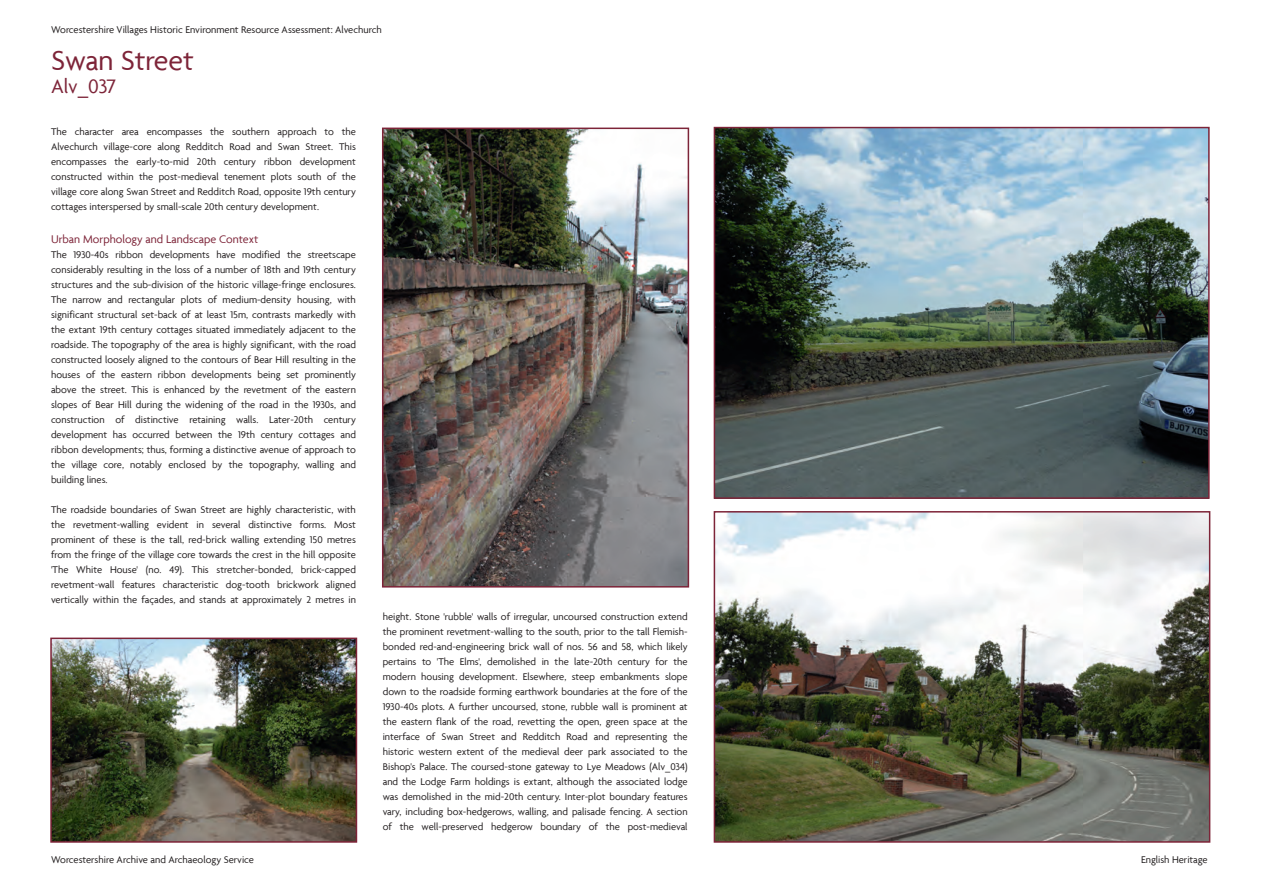
<style>
.page{position:relative;width:1263px;height:893px;background:#fff}
.page>*{position:absolute;margin:0;border:0;box-sizing:border-box;transform-origin:0 0}
.t1{font:30px "Agenda";color:#7d2438}
.t2{font:21px "Agenda";letter-spacing:-.02em;color:#7d2438}
.t3{font:12px "Agenda";color:#7d2438}
.t4{font:10.5px/15px "Agenda";color:#231f20;text-align:justify}
</style>
<div class="page">
<img style="left:717px;top:514px;width:490px;height:326px">
<div style="left:714px;top:511px;width:496px;height:332px;border:2px solid #7d2438"></div>
<img style="left:385px;top:131px;width:301px;height:454px">
<div style="left:382px;top:128px;width:307px;height:460px;border:2px solid #7d2438"></div>
<img style="left:53px;top:641px;width:301px;height:199px">
<div style="left:50px;top:638px;width:307px;height:205px;border:2px solid #7d2438"></div>
<img style="left:717px;top:130px;width:490px;height:366px">
<div style="left:714px;top:127px;width:496px;height:372px;border:2px solid #7d2438"></div>
<p class="t4" style="left:51px;top:22px;width:332px">Worcestershire Villages Historic Environment Resource Assessment: Alvechurch</p>
<p class="t1" style="left:51px;top:43px;width:144px">Swan Street</p>
<p class="t2" style="left:51px;top:74px;width:67px">Alv_037</p>
<p class="t4" style="left:51px;top:124px;width:306px">The character area encompasses the southern approach to the Alvechurch village-core along Redditch Road and Swan Street. This encompasses the early-to-mid 20th century ribbon development constructed within the post-medieval tenement plots south of the village core along Swan Street and Redditch Road, opposite 19th century cottages interspersed by small-scale 20th century development.</p>
<p class="t3" style="left:51px;top:232px;width:209px">Urban Morphology and Landscape Context</p>
<p class="t4" style="left:51px;top:247px;width:306px">The 1930-40s ribbon developments have modified the streetscape considerably resulting in the loss of a number of 18th and 19th century structures and the sub-division of the historic village-fringe enclosures.<br>The narrow and rectangular plots of medium-density housing, with significant structural set-back of at least 15m, contrasts markedly with the extant 19th century cottages situated immediately adjacent to the roadside. The topography of the area is highly significant, with the road constructed loosely aligned to the contours of Bear Hill resulting in the houses of the eastern ribbon developments being set prominently above the street. This is enhanced by the revetment of the eastern slopes of Bear Hill during the widening of the road in the 1930s, and construction of distinctive retaining walls. Later-20th century development has occurred between the 19th century cottages and ribbon developments; thus, forming a distinctive avenue of approach to the village core, notably enclosed by the topography, walling and building lines.</p>
<p class="t4" style="left:51px;top:502px;width:306px">The roadside boundaries of Swan Street are highly characteristic, with the revetment-walling evident in several distinctive forms. Most prominent of these is the tall, red-brick walling extending 150 metres from the fringe of the village core towards the crest in the hill opposite 'The White House' (no. 49). This stretcher-bonded, brick-capped revetment-wall features characteristic dog-tooth brickwork aligned vertically within the façades, and stands at approximately 2 metres in</p>
<p class="t4" style="left:383px;top:609px;width:306px">height. Stone 'rubble' walls of irregular, uncoursed construction extend the prominent revetment-walling to the south, prior to the tall Flemish&shy;bonded red-and-engineering brick wall of nos. 56 and 58, which likely pertains to 'The Elms', demolished in the late-20th century for the modern housing development. Elsewhere, steep embankments slope down to the roadside forming earthwork boundaries at the fore of the 1930-40s plots. A further uncoursed, stone, rubble wall is prominent at the eastern flank of the road, revetting the open, green space at the interface of Swan Street and Redditch Road and representing the historic western extent of the medieval deer park associated to the Bishop's Palace. The coursed-stone gateway to Lye Meadows (Alv_034) and the Lodge Farm holdings is extant, although the associated lodge was demolished in the mid-20th century. Inter-plot boundary features vary, including box-hedgerows, walling, and palisade fencing. A section of the well-preserved hedgerow boundary of the post-medieval</p>
<p class="t4" style="left:51px;top:851px;width:204px">Worcestershire Archive and Archaeology Service</p>
<p class="t4" style="left:1141px;top:851px;width:68px">English Heritage</p>
</div>
